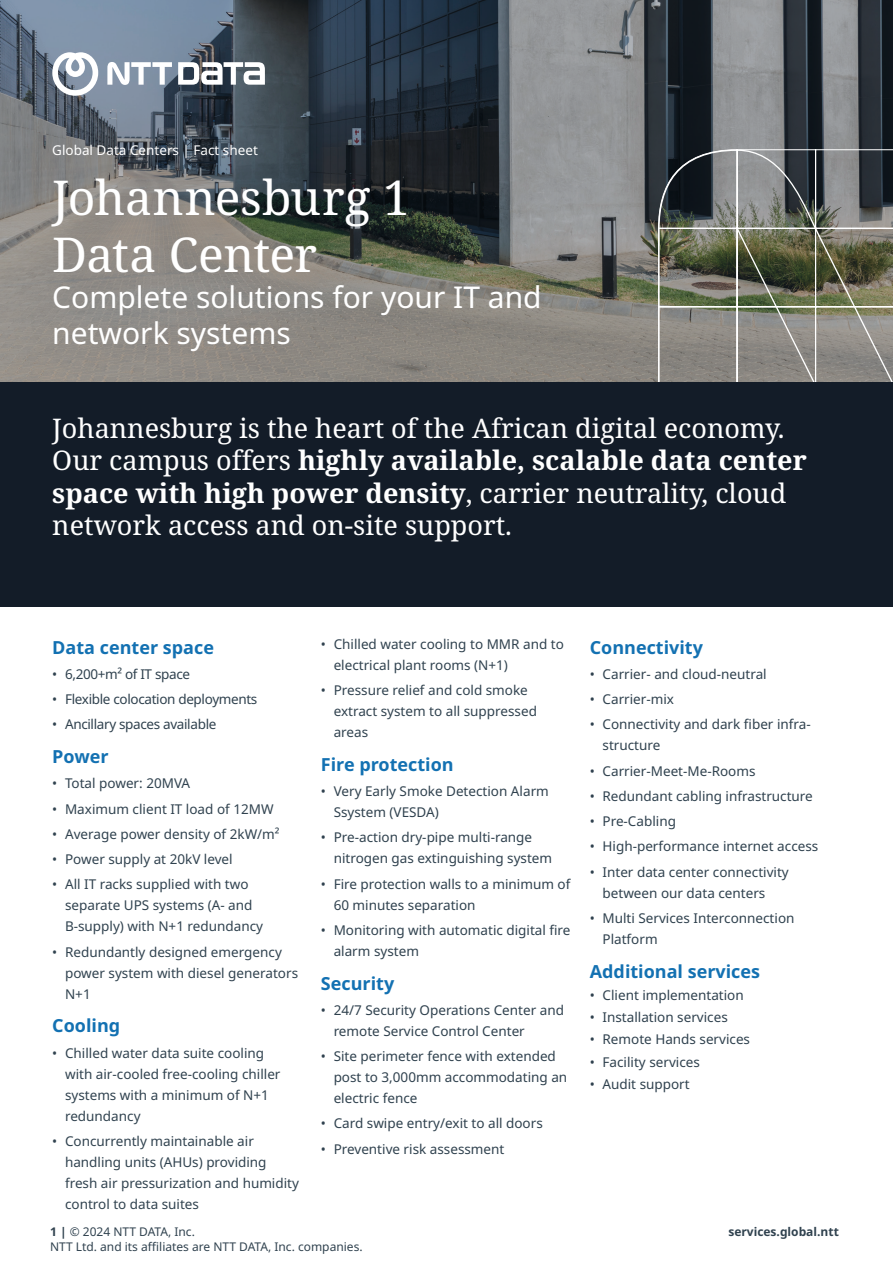
<style>
.page{position:relative;width:893px;height:1263px;background:#fff}
.page>*{position:absolute;margin:0;border:0;box-sizing:border-box;transform-origin:0 0}
.HEADING_1_32pt{font:48px/57px "Noto Serif";letter-spacing:-.01em;color:#fff}
.HEADING_1_32pt-2{font:30px/36px "Noto Sans";color:#fff}
.DOCUMENT_OVERVIEW{font:27px/32.4px "Noto Serif";color:#fff}
.HEADING_3{font:700 18px "Noto Sans";color:#1371b2}
.t1{font:13.5px/21px "Noto Sans";color:#2f414e}
.t2{font:13.5px/21px "Noto Sans";color:#30424f}
.t3{font:13.5px "Noto Sans";letter-spacing:-.025em;color:#2f414e}
.DESCRIPTOR_TEXT_9pt{font:13.5px "Noto Sans";color:#fff}
.PAGE_INFORMATION___L{font:12px "Noto Sans";color:#30424f}
.PAGE_INFORMATION___L-2{font:700 12px "Noto Sans";color:#30424f}
.s1{font-weight:700}
</style>
<div class="page">
<svg style="left:0;top:0;width:893px;height:383px;background:#666a6c"></svg>
<svg style="left:658px;top:149px;width:235px;height:234px;background:#717269"></svg>
<svg style="left:52px;top:52px;width:46px;height:44px"></svg>
<svg style="left:178px;top:62px;width:87px;height:23px"></svg>
<svg style="left:107px;top:62px;width:65px;height:23px"></svg>
<div style="left:0;top:383px;width:893px;height:224px;background:#131c28"></div>
<p class="DESCRIPTOR_TEXT_9pt" style="left:52px;top:142px;width:207px">Global Data Centers | Fact sheet</p>
<p class="HEADING_1_32pt" style="left:52px;top:171px;width:359px">Johannesburg 1<br>Data Center</p>
<p class="HEADING_1_32pt-2" style="left:52px;top:280px;width:491px">Complete solutions for your IT and network systems</p>
<p class="DOCUMENT_OVERVIEW" style="left:52px;top:413px;width:756px">Johannesburg is the heart of the African digital economy.<br>Our campus offers <span class="s1">highly available, scalable data center space with high power density</span>, carrier neutrality, cloud network access and on-site support.</p>
<p class="HEADING_3" style="left:52px;top:637px;width:163px">Data center space</p>
<p class="t3" style="left:52px;top:666px;width:139px">• 6,200+m² of IT space</p>
<p class="t3" style="left:52px;top:691px;width:207px">• Flexible colocation deployments</p>
<p class="t3" style="left:52px;top:717px;width:166px">• Ancillary spaces available</p>
<p class="HEADING_3" style="left:52px;top:746px;width:58px">Power</p>
<p class="t2" style="left:52px;top:773px;width:139px">• Total power: 20MVA</p>
<p class="t2" style="left:52px;top:798px;width:223px">• Maximum client IT load of 12MW</p>
<p class="t2" style="left:52px;top:824px;width:229px">• Average power density of 2kW/m²</p>
<p class="t2" style="left:52px;top:849px;width:182px">• Power supply at 20kV level</p>
<p class="t2" style="left:65px;top:874px;width:199px;text-indent:-13px">• All IT racks supplied with two separate UPS systems (A- and<br>B-supply) with N+1 redundancy</p>
<p class="t2" style="left:65px;top:941px;width:235px;text-indent:-13px">• Redundantly designed emergency power system with diesel generators<br>N+1</p>
<p class="HEADING_3" style="left:52px;top:1016px;width:69px">Cooling</p>
<p class="t2" style="left:65px;top:1042px;width:217px;text-indent:-13px">• Chilled water data suite cooling with air-cooled free-cooling chiller systems with a minimum of N+1 redundancy</p>
<p class="t2" style="left:65px;top:1131px;width:235px;text-indent:-13px">• Concurrently maintainable air handling units (AHUs) providing fresh air pressurization and humidity control to data suites</p>
<p class="t2" style="left:334px;top:634px;width:232px;text-indent:-13px">• Chilled water cooling to MMR and to electrical plant rooms (N+1)</p>
<p class="t2" style="left:334px;top:680px;width:205px;text-indent:-13px">• Pressure relief and cold smoke extract system to all suppressed areas</p>
<p class="HEADING_3" style="left:321px;top:754px;width:134px">Fire protection</p>
<p class="t1" style="left:334px;top:781px;width:217px;text-indent:-13px">• Very Early Smoke Detection Alarm<br>Ssystem (VESDA)</p>
<p class="t1" style="left:334px;top:827px;width:220px;text-indent:-13px">• Pre-action dry-pipe multi-range nitrogen gas extinguishing system</p>
<p class="t1" style="left:334px;top:873px;width:238px;text-indent:-13px">• Fire protection walls to a minimum of<br>60 minutes separation</p>
<p class="t1" style="left:334px;top:920px;width:238px;text-indent:-13px">• Monitoring with automatic digital fire alarm system</p>
<p class="HEADING_3" style="left:321px;top:973px;width:75px">Security</p>
<p class="t1" style="left:334px;top:1000px;width:232px;text-indent:-13px">• 24/7 Security Operations Center and remote Service Control Center</p>
<p class="t1" style="left:334px;top:1046px;width:235px;text-indent:-13px">• Site perimeter fence with extended post to 3,000mm accommodating an electric fence</p>
<p class="t1" style="left:321px;top:1113px;width:223px">• Card swipe entry/exit to all doors</p>
<p class="t1" style="left:321px;top:1138px;width:185px">• Preventive risk assessment</p>
<p class="HEADING_3" style="left:590px;top:637px;width:115px">Connectivity</p>
<p class="t1" style="left:590px;top:664px;width:178px">• Carrier- and cloud-neutral</p>
<p class="t1" style="left:590px;top:689px;width:86px">• Carrier-mix</p>
<p class="t1" style="left:603px;top:714px;width:210px;text-indent:-13px">• Connectivity and dark fiber infra&shy;structure</p>
<p class="t1" style="left:590px;top:760px;width:167px">• Carrier-Meet-Me-Rooms</p>
<p class="t1" style="left:590px;top:786px;width:225px">• Redundant cabling infrastructure</p>
<p class="t1" style="left:590px;top:811px;width:88px">• Pre-Cabling</p>
<p class="t1" style="left:590px;top:836px;width:230px">• High-performance internet access</p>
<p class="t1" style="left:603px;top:861px;width:188px;text-indent:-13px">• Inter data center connectivity between our data centers</p>
<p class="t1" style="left:603px;top:908px;width:193px;text-indent:-13px">• Multi Services Interconnection<br>Platform</p>
<p class="HEADING_3" style="left:590px;top:961px;width:172px">Additional services</p>
<p class="t1" style="left:590px;top:985px;width:155px">• Client implementation</p>
<p class="t1" style="left:590px;top:1007px;width:140px">• Installation services</p>
<p class="t1" style="left:590px;top:1029px;width:162px">• Remote Hands services</p>
<p class="t1" style="left:590px;top:1051px;width:112px">• Facility services</p>
<p class="t1" style="left:590px;top:1074px;width:101px">• Audit support</p>
<p class="PAGE_INFORMATION___L" style="left:50px;top:1225px;width:146px"><span class="s1">1 |</span> © 2024 NTT DATA, Inc.</p>
<p class="PAGE_INFORMATION___L-2" style="left:728px;top:1225px;width:112px">services.global.ntt</p>
<p class="PAGE_INFORMATION___L" style="left:50px;top:1240px;width:314px">NTT Ltd. and its affiliates are NTT DATA, Inc. companies.</p>
</div>
